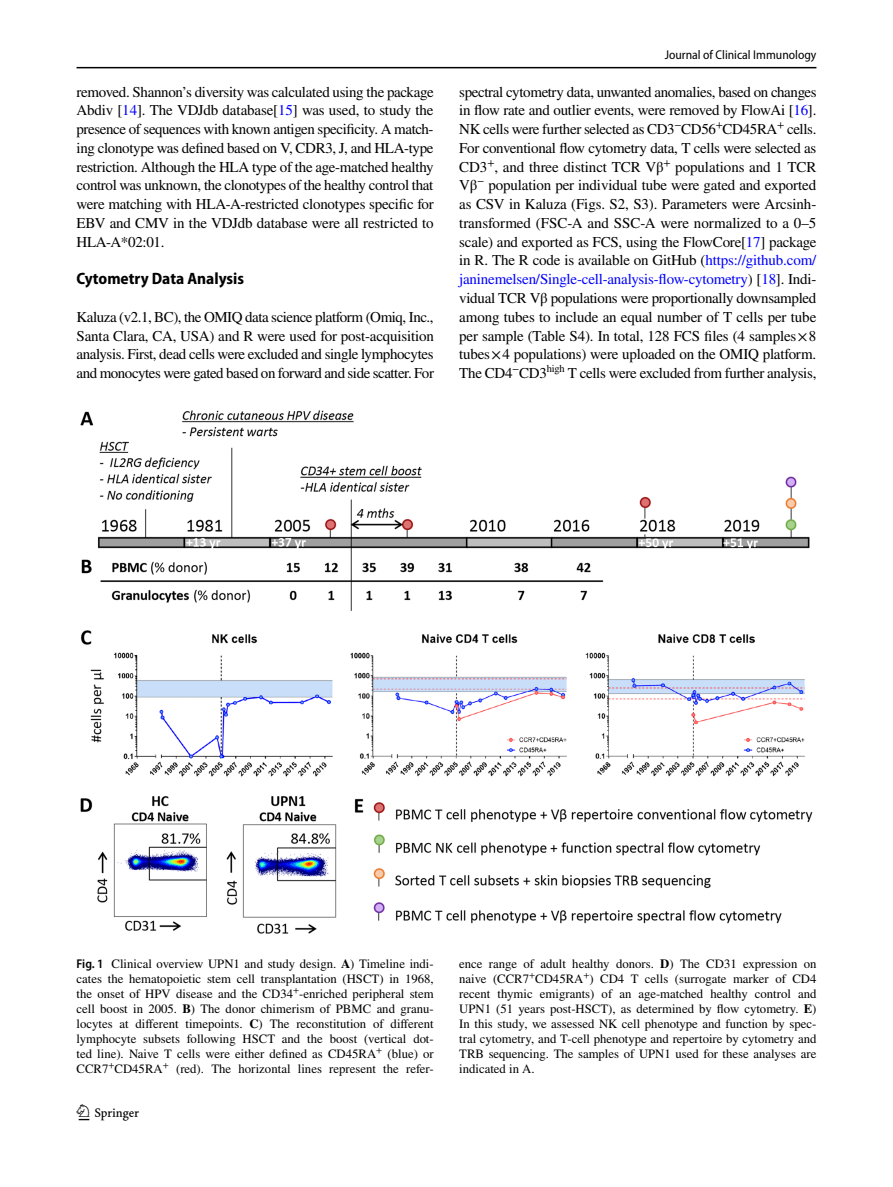
<style>
.page{position:relative;width:893px;height:1187px;background:#fff}
.page>*{position:absolute;margin:0;border:0;box-sizing:border-box;transform-origin:0 0}
.t1{font:22.5px "Springnew Regular 2";color:#000}
.t2{font:700 semi-condensed 16.5px "Myriad Pro";color:#000}
.t3{font:15px/18.8px "STIX";letter-spacing:-.02em;color:#000;text-align:justify}
.t4{font:12.75px/15px "STIX";color:#000;text-align:justify}
.t5{font:semi-condensed 12.75px "Myriad Pro";color:#000}
.s1{color:#00f}
.s2{font-family:"Myriad Pro";font-weight:600;font-stretch:semi-condensed}
.s3{font-weight:700}
</style>
<div class="page">
<hr style="left:77px;top:67px;width:739px;height:1px;background:#000">
<img style="left:81px;top:411px;width:731px;height:522px">
<p class="t3" style="left:77px;top:83px;width:359px">removed. Shannon’s diversity was calculated using the package Abdiv [<span class="s1">14</span>]. The VDJdb database[<span class="s1">15</span>] was used, to study the presence of sequences with known antigen specificity. A match&shy;ing clonotype was defined based on V, CDR3, J, and HLA-type restriction. Although the HLA type of the age-matched healthy control was unknown, the clonotypes of the healthy control that were matching with HLA-A-restricted clonotypes specific for EBV and CMV in the VDJdb database were all restricted to HLA-A*02:01.</p>
<p class="t2" style="left:77px;top:269px;width:169px">Cytometry Data Analysis</p>
<p class="t3" style="left:77px;top:308px;width:359px">Kaluza (v2.1, BC), the OMIQ data science platform (Omiq, Inc., Santa Clara, CA, USA) and R were used for post-acquisition analysis. First, dead cells were excluded and single lymphocytes and monocytes were gated based on forward and side scatter. For</p>
<p class="t5" style="left:665px;top:48px;width:153px">Journal of Clinical Immunology</p>
<p class="t3" style="left:459px;top:83px;width:359px">spectral cytometry data, unwanted anomalies, based on changes in flow rate and outlier events, were removed by FlowAi [<span class="s1">16</span>].<br>NK cells were further selected as CD3<sup>−</sup>CD56<sup>+</sup>CD45RA<sup>+</sup> cells.<br>For conventional flow cytometry data, T cells were selected as CD3<sup>+</sup>, and three distinct TCR Vβ<sup>+</sup> populations and 1 TCR Vβ<sup>−</sup> population per individual tube were gated and exported as CSV in Kaluza (Figs. S2, S3). Parameters were Arcsinh&shy;transformed (FSC-A and SSC-A were normalized to a 0–5 scale) and exported as FCS, using the FlowCore[<span class="s1">17</span>] package in R. The R code is available on GitHub (<span class="s1">https://github.com/ janinemelsen/Single-cell-analysis-flow-cytometry</span>) [<span class="s1">18</span>]. Indi&shy;vidual TCR Vβ populations were proportionally downsampled among tubes to include an equal number of T cells per tube per sample (Table S4). In total, 128 FCS files (4 samples×8 tubes×4 populations) were uploaded on the OMIQ platform.<br>The CD4<sup>−</sup>CD3<sup>high</sup> T cells were excluded from further analysis,</p>
<p class="t4" style="left:77px;top:957px;width:359px"><span class="s2">Fig. 1</span> Clinical overview UPN1 and study design. <span class="s3">A</span>) Timeline indi&shy;cates the hematopoietic stem cell transplantation (HSCT) in 1968, the onset of HPV disease and the CD34<sup>+</sup>-enriched peripheral stem cell boost in 2005. <span class="s3">B</span>) The donor chimerism of PBMC and granu&shy;locytes at different timepoints. <span class="s3">C</span>) The reconstitution of different lymphocyte subsets following HSCT and the boost (vertical dot&shy;ted line). Naive T cells were either defined as CD45RA<sup>+</sup> (blue) or CCR7<sup>+</sup>CD45RA<sup>+</sup> (red). The horizontal lines represent the refer-</p>
<p class="t4" style="left:459px;top:957px;width:359px">ence range of adult healthy donors. <span class="s3">D</span>) The CD31 expression on naive (CCR7<sup>+</sup>CD45RA<sup>+</sup>) CD4 T cells (surrogate marker of CD4 recent thymic emigrants) of an age-matched healthy control and UPN1 (51 years post-HSCT), as determined by flow cytometry. <span class="s3">E</span>)<br>In this study, we assessed NK cell phenotype and function by spec&shy;tral cytometry, and T-cell phenotype and repertoire by cytometry and TRB sequencing. The samples of UPN1 used for these analyses are indicated in A.</p>
<h1 class="t1" style="left:79px;top:1104px;width:62px">1 3</h1>
</div>
